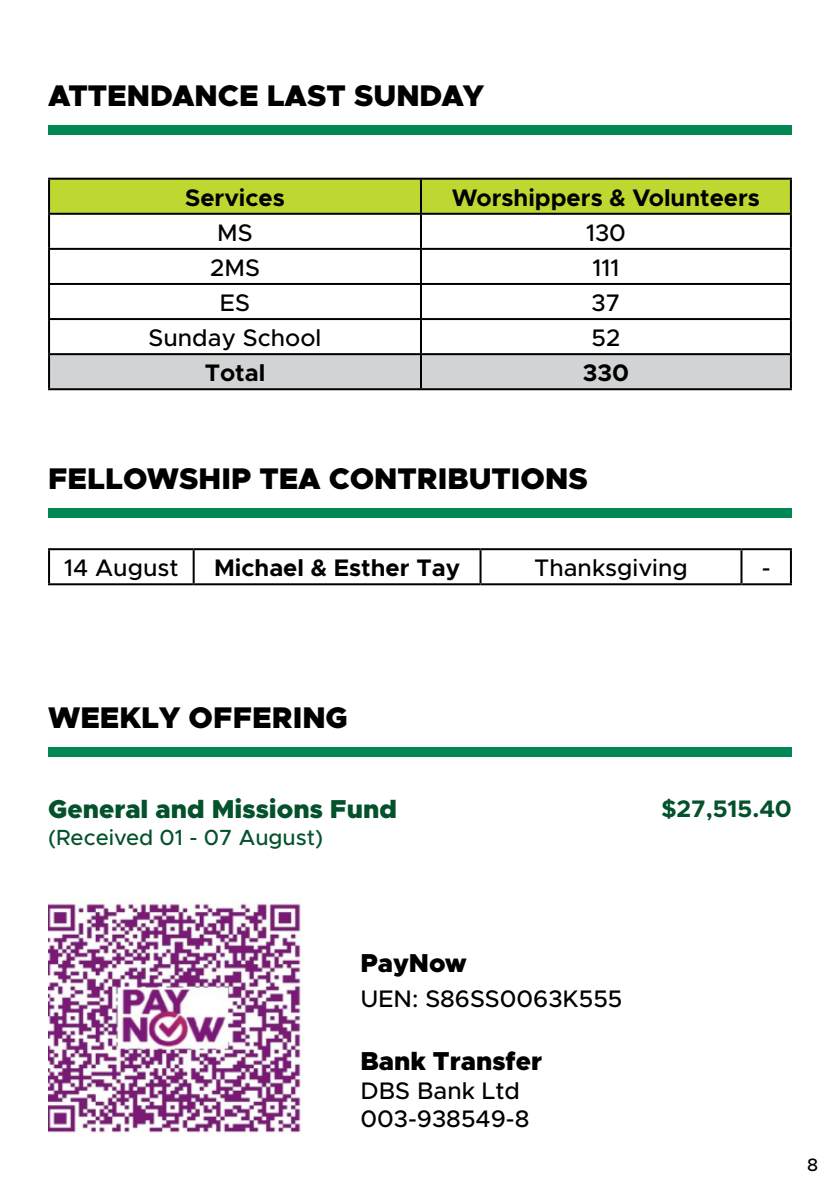
<style>
.page{position:relative;width:840px;height:1191px;background:#fff}
.page>*{position:absolute;margin:0;border:0;box-sizing:border-box;transform-origin:0 0}
.t1{font:900 30px "Metropolis";color:#000}
.t2{font:900 26px "Metropolis";color:#04522b}
.t3{font:900 26px "Metropolis";color:#000}
.t4{font:500 24px/28px "Metropolis";color:#000}
.t5{font:700 24px "Metropolis";color:#000}
.t6{font:700 24px "Metropolis";color:#04522b}
.t7{font:500 22px "Metropolis";color:#04522b}
.t8{font:500 18px "Metropolis";color:#000}
</style>
<div class="page">
<div style="left:48px;top:125px;width:743px;height:9px;background:#018852"></div>
<div style="left:48px;top:747px;width:743px;height:9px;background:#018852"></div>
<div style="left:50px;top:180px;width:739px;height:33px;background:#bfd730"></div>
<div style="left:50px;top:355px;width:739px;height:33px;background:#d1d3d4"></div>
<hr style="left:48px;top:178px;width:373px;height:2px;background:#000">
<hr style="left:48px;top:180px;width:2px;height:33px;background:#000">
<hr style="left:421px;top:178px;width:370px;height:2px;background:#000">
<hr style="left:420px;top:180px;width:2px;height:33px;background:#000">
<hr style="left:789px;top:180px;width:2px;height:33px;background:#000">
<hr style="left:48px;top:213px;width:373px;height:2px;background:#000">
<hr style="left:48px;top:215px;width:2px;height:33px;background:#000">
<hr style="left:421px;top:213px;width:370px;height:2px;background:#000">
<hr style="left:420px;top:215px;width:2px;height:33px;background:#000">
<hr style="left:789px;top:215px;width:2px;height:33px;background:#000">
<hr style="left:48px;top:248px;width:373px;height:2px;background:#000">
<hr style="left:48px;top:250px;width:2px;height:33px;background:#000">
<hr style="left:421px;top:248px;width:370px;height:2px;background:#000">
<hr style="left:420px;top:250px;width:2px;height:33px;background:#000">
<hr style="left:789px;top:250px;width:2px;height:33px;background:#000">
<hr style="left:48px;top:283px;width:373px;height:2px;background:#000">
<hr style="left:48px;top:285px;width:2px;height:33px;background:#000">
<hr style="left:421px;top:283px;width:370px;height:2px;background:#000">
<hr style="left:420px;top:285px;width:2px;height:33px;background:#000">
<hr style="left:789px;top:285px;width:2px;height:33px;background:#000">
<hr style="left:48px;top:318px;width:373px;height:2px;background:#000">
<hr style="left:48px;top:320px;width:2px;height:33px;background:#000">
<hr style="left:421px;top:318px;width:370px;height:2px;background:#000">
<hr style="left:420px;top:320px;width:2px;height:33px;background:#000">
<hr style="left:789px;top:320px;width:2px;height:33px;background:#000">
<hr style="left:48px;top:353px;width:373px;height:2px;background:#000">
<hr style="left:48px;top:355px;width:2px;height:33px;background:#000">
<hr style="left:421px;top:353px;width:370px;height:2px;background:#000">
<hr style="left:420px;top:355px;width:2px;height:33px;background:#000">
<hr style="left:789px;top:355px;width:2px;height:33px;background:#000">
<hr style="left:48px;top:388px;width:373px;height:2px;background:#000">
<hr style="left:421px;top:388px;width:370px;height:2px;background:#000">
<img style="left:48px;top:903px;width:253px;height:230px">
<div style="left:48px;top:508px;width:743px;height:10px;background:#018852"></div>
<hr style="left:192px;top:550px;width:2px;height:33px;background:#000">
<hr style="left:479px;top:550px;width:2px;height:33px;background:#000">
<hr style="left:740px;top:550px;width:2px;height:33px;background:#000">
<hr style="left:48px;top:548px;width:145px;height:2px;background:#000">
<hr style="left:48px;top:550px;width:2px;height:33px;background:#000">
<hr style="left:193px;top:548px;width:287px;height:2px;background:#000">
<hr style="left:480px;top:548px;width:261px;height:2px;background:#000">
<hr style="left:741px;top:548px;width:50px;height:2px;background:#000">
<hr style="left:789px;top:550px;width:2px;height:33px;background:#000">
<hr style="left:48px;top:583px;width:145px;height:2px;background:#000">
<hr style="left:193px;top:583px;width:287px;height:2px;background:#000">
<hr style="left:480px;top:583px;width:261px;height:2px;background:#000">
<hr style="left:741px;top:583px;width:50px;height:2px;background:#000">
<p class="t1" style="left:48px;top:76px;width:437px">ATTENDANCE LAST SUNDAY</p>
<p class="t5" style="left:185px;top:182px;width:101px">Services</p>
<p class="t5" style="left:451px;top:182px;width:309px">Worshippers &amp; Volunteers</p>
<p class="t4" style="left:217px;top:219px;width:37px">MS</p>
<p class="t4" style="left:585px;top:219px;width:41px">130</p>
<p class="t4" style="left:210px;top:254px;width:51px">2MS</p>
<p class="t4" style="left:592px;top:254px;width:28px">111</p>
<p class="t4" style="left:220px;top:289px;width:32px">ES</p>
<p class="t4" style="left:591px;top:289px;width:30px">37</p>
<p class="t4" style="left:148px;top:324px;width:174px">Sunday School</p>
<p class="t4" style="left:591px;top:324px;width:30px">52</p>
<p class="t5" style="left:204px;top:358px;width:62px">Total</p>
<p class="t5" style="left:582px;top:358px;width:48px">330</p>
<p class="t1" style="left:48px;top:459px;width:541px">FELLOWSHIP TEA CONTRIBUTIONS</p>
<p class="t4" style="left:64px;top:554px;width:116px">14 August</p>
<p class="t5" style="left:214px;top:553px;width:247px">Michael &amp; Esther Tay</p>
<p class="t4" style="left:534px;top:554px;width:155px">Thanksgiving</p>
<p class="t4" style="left:761px;top:554px;width:10px">-</p>
<p class="t1" style="left:48px;top:698px;width:301px">WEEKLY OFFERING</p>
<p class="t2" style="left:48px;top:792px;width:350px">General and Missions Fund</p>
<p class="t7" style="left:48px;top:823px;width:276px">(Received 01 - 07 August)</p>
<p class="t6" style="left:661px;top:793px;width:132px">$27,515.40</p>
<p class="t3" style="left:360px;top:946px;width:108px">PayNow</p>
<p class="t4" style="left:360px;top:984px;width:263px">UEN: S86SS0063K555</p>
<p class="t3" style="left:360px;top:1044px;width:183px">Bank Transfer</p>
<p class="t4" style="left:360px;top:1076px;width:170px">DBS Bank Ltd<br>003-938549-8</p>
<p class="t8" style="left:806px;top:1153px;width:13px">8</p>
</div>
